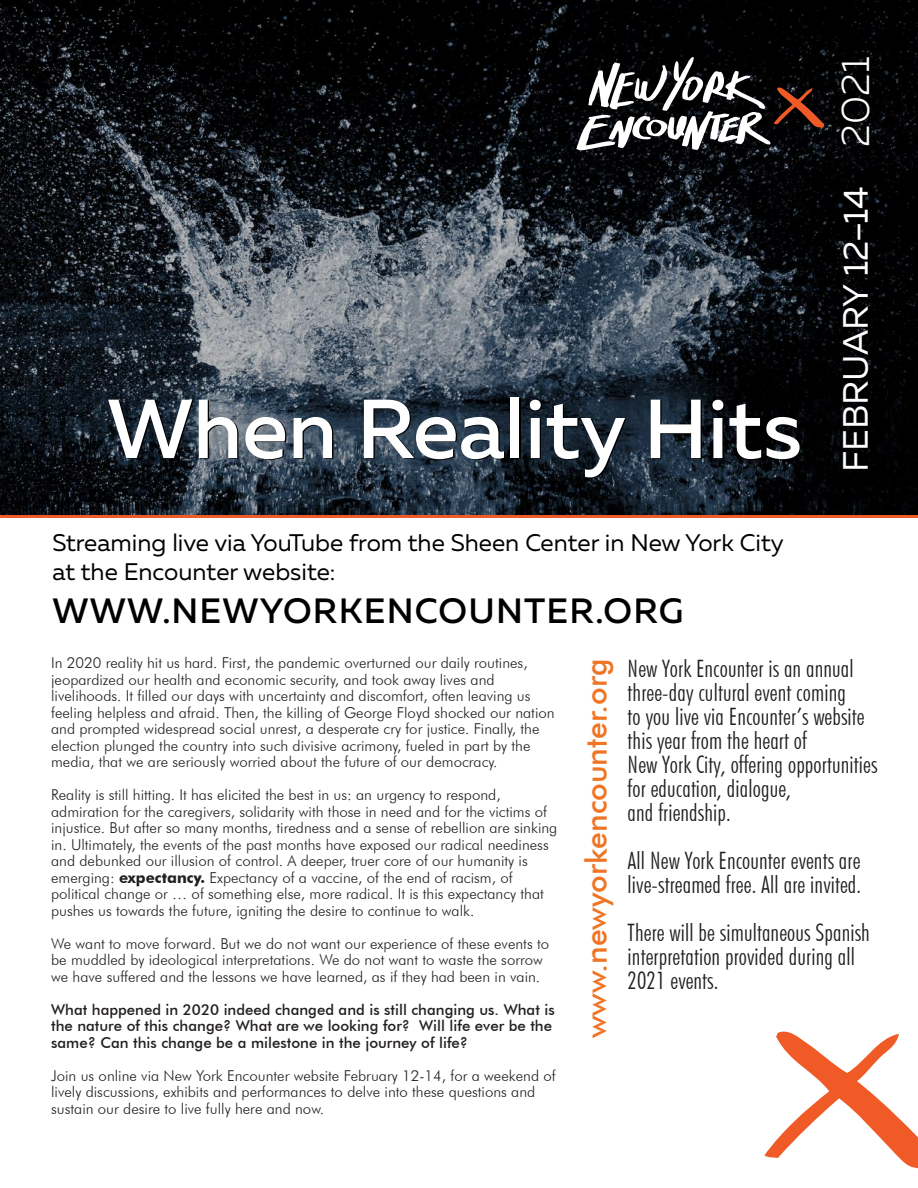
<style>
.page{position:relative;width:918px;height:1188px;background:#fff}
.page>*{position:absolute;margin:0;border:0;box-sizing:border-box;transform-origin:0 0}
.t1{font:500 83.55px "Muller";color:#fff}
.t2{font:300 39.9px "Muller";color:#fff}
.t3{font:500 35.1px "Muller";letter-spacing:.035em;color:#000}
.t4{font:35.1px "Muller";color:#fff}
.t5{font:500 30px "Futura BT";color:#ef7423}
.t6{font:300 condensed 24px/24px "Futura BT";letter-spacing:.005em;color:#231f20}
.t7{font:24px/28.8px "Muller";color:#000}
.t8{font:300 15px/16.5px "Futura BT";color:#231f20}
.t9{font:500 15px/16.5px "Futura BT";color:#231f20}
.s1{font-weight:700}
</style>
<div class="page">
<svg style="left:0;top:0;width:918px;height:515px;background:#1f252c"></svg>
<svg style="left:576px;top:56px;width:249px;height:94px"></svg>
<hr style="left:0;top:515px;width:918px;height:3px;background:#f05a26">
<svg style="left:764px;top:1031px;width:154px;height:138px"></svg>
<h1 class="t1" style="left:107px;top:377px;width:696px">When Reality Hits</h1>
<h2 class="t2" style="left:831px;top:147px;width:92px;rotate:-90deg">2021</h2>
<h3 class="t4" style="left:834px;top:472px;width:288px;rotate:-90deg">FEBRUARY 12–14</h3>
<h3 class="t7" style="left:52px;top:528px;width:733px">Streaming live via YouTube from the Sheen Center in New York City at the Encounter website:</h3>
<h3 class="t3" style="left:52px;top:589px;width:633px">WWW.NEWYORKENCOUNTER.ORG</h3>
<p class="t8" style="left:51px;top:655px;width:505px">In 2020 reality hit us hard. First, the pandemic overturned our daily routines, jeopardized our health and economic security, and took away lives and livelihoods. It filled our days with uncertainty and discomfort, often leaving us feeling helpless and afraid. Then, the killing of George Floyd shocked our nation and prompted widespread social unrest, a desperate cry for justice. Finally, the election plunged the country into such divisive acrimony, fueled in part by the media, that we are seriously worried about the future of our democracy.</p>
<p class="t8" style="left:51px;top:787px;width:508px">Reality is still hitting. It has elicited the best in us: an urgency to respond, admiration for the caregivers, solidarity with those in need and for the victims of injustice. But after so many months, tiredness and a sense of rebellion are sinking in. Ultimately, the events of the past months have exposed our radical neediness and debunked our illusion of control. A deeper, truer core of our humanity is emerging: <span class="s1">expectancy.</span> Expectancy of a vaccine, of the end of racism, of political change or … of something else, more radical. It is this expectancy that pushes us towards the future, igniting the desire to continue to walk.</p>
<p class="t8" style="left:51px;top:935px;width:500px">We want to move forward. But we do not want our experience of these events to be muddled by ideological interpretations. We do not want to waste the sorrow we have suffered and the lessons we have learned, as if they had been in vain.</p>
<p class="t9" style="left:51px;top:1001px;width:505px">What happened in 2020 indeed changed and is still changing us. What is the nature of this change? What are we looking for? Will life ever be the same? Can this change be a milestone in the journey of life?</p>
<p class="t8" style="left:51px;top:1067px;width:506px">Join us online via New York Encounter website February 12-14, for a weekend of lively discussions, exhibits and performances to delve into these questions and sustain our desire to live fully here and now.</p>
<h3 class="t5" style="left:578px;top:1038px;width:381px;rotate:-90deg">www.newyorkencounter.org</h3>
<h3 class="t6" style="left:628px;top:657px;width:251px">New York Encounter is an annual three-day cultural event coming<br>to you live via Encounter’s website this year from the heart of<br>New York City, offering opportunities for education, dialogue,<br>and friendship.</h3>
<h3 class="t6" style="left:628px;top:849px;width:235px">All New York Encounter events are live-streamed free. All are invited.</h3>
<h3 class="t6" style="left:628px;top:921px;width:244px">There will be simultaneous Spanish interpretation provided during all<br>2021 events.</h3>
</div>
